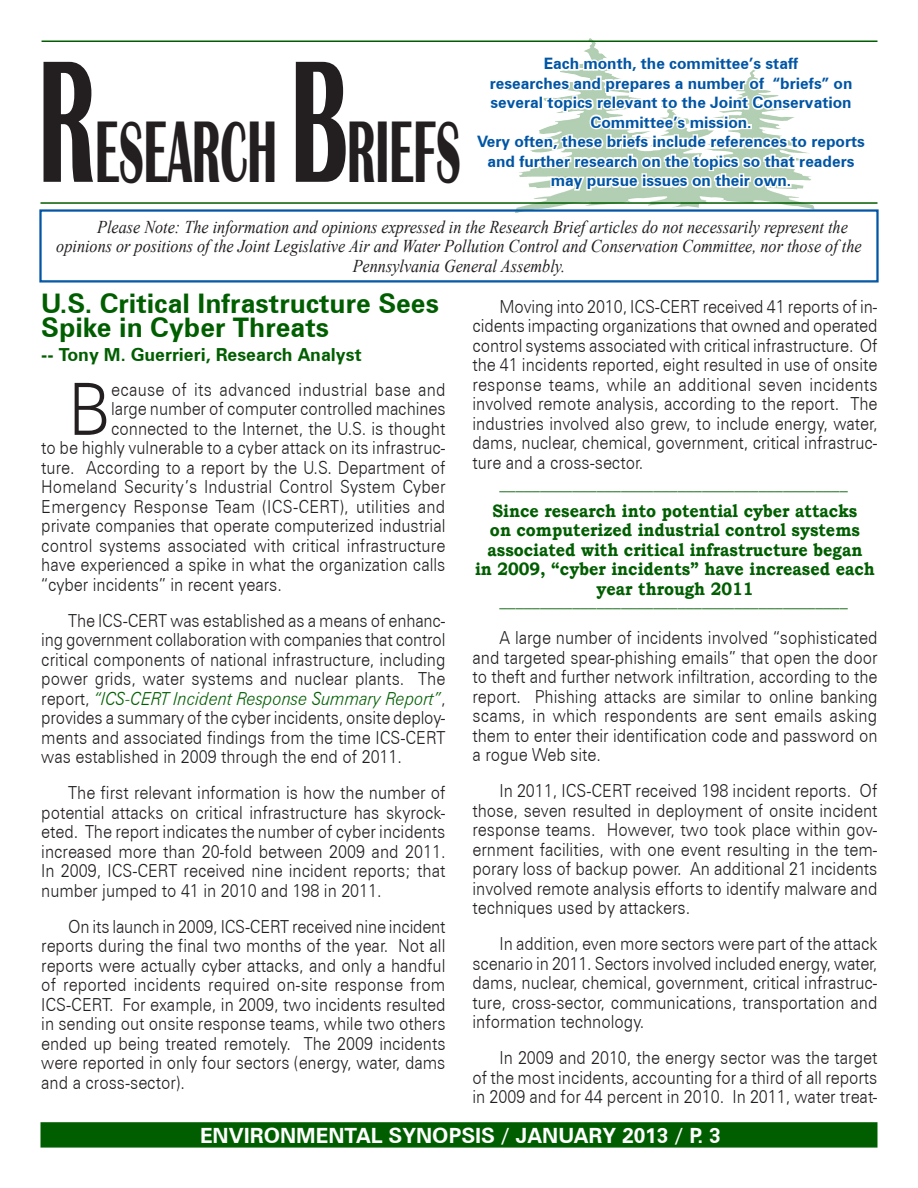
<style>
.page{position:relative;width:918px;height:1188px;background:#fff}
.page>*{position:absolute;margin:0;border:0;box-sizing:border-box;transform-origin:0 0}
.Headlines{font:700 90px "Britannic";color:#231f20;scale:.5 1}
.Body_text{font:300 72.15px "Zurich BT";color:#231f20;scale:.9 1}
.Subhead_1{font:700 27px/24px "Zurich BT";color:#005e00}
.Subhead_2{font:700 21px "Zurich BT";color:#fff}
.Body_text-2{font:300 18px/19.5px "Zurich BT";color:#231f20;text-align:justify;scale:.9 1}
.Body_text-3{font:italic 18px "Times New Roman";color:#231f20;scale:.9 1}
.Drop_Boxes{font:700 18px/19.5px "Bookman Old Style";color:#005e00;scale:.9 1}
.Body_text-4{font:300 18px "Zurich BT";color:#005e00;scale:.9 1}
.Body_text-5{font:300 18px "Zurich BT";letter-spacing:.02em;color:#231f20;scale:.9 1}
.Subhead_2-2{font:700 18px "Zurich BT";color:#005e00}
.Subhead_2-3{font:700 15.75px/19.5px "Zurich BT";color:#0155a5;text-align:center}
.s1{font-size:180px}
.s2{font-style:italic;color:#005e00}
</style>
<div class="page">
<img style="left:584px;top:38px;width:8px;height:16px">
<div style="left:40px;top:1122px;width:838px;height:26px;background:#005e00;border:2px solid #005e00"></div>
<hr style="left:42px;top:40px;width:835px;height:2px;background:#005e00">
<hr style="left:40px;top:202px;width:838px;height:2px;background:#005e00">
<svg style="left:519px;top:54px;width:292px;height:142px"></svg>
<div style="left:40px;top:210px;width:838px;height:72px;border:1px solid #0155a5"></div>
<p class="Headlines" style="left:38px;top:101px;width:846px"><span class="s1">R</span>ESEARCH <span class="s1">B</span>RIEFS</p>
<p class="Subhead_2-3" style="left:544px;top:53px;width:256px">Each month, the committee’s staff</p>
<p class="Subhead_2-3" style="left:490px;top:72px;width:364px">researches and prepares a number of “briefs” on several topics relevant to the Joint Conservation<br>Committee’s mission.</p>
<p class="Subhead_2-3" style="left:477px;top:131px;width:390px">Very often, these briefs include references to reports and further research on the topics so that readers may pursue issues on their own.</p>
<p class="Body_text-3" style="left:97px;top:214px;width:836px">Please Note: The information and opinions expressed in the Research Brief articles do not necessarily represent the</p>
<p class="Body_text-3" style="left:56px;top:234px;width:896px">opinions or positions of the Joint Legislative Air and Water Pollution Control and Conservation Committee, nor those of the</p>
<p class="Body_text-3" style="left:353px;top:253px;width:238px">Pennsylvania General Assembly.</p>
<p class="Subhead_1" style="left:41px;top:290px;width:399px">U.S. Critical Infrastructure Sees<br>Spike in Cyber Threats</p>
<p class="Subhead_2-2" style="left:41px;top:342px;width:322px">-- Tony M. Guerrieri, Research Analyst</p>
<p class="Body_text" style="left:68px;top:365px;width:49px">B</p>
<p class="Body_text-5" style="left:111px;top:379px;width:373px">ecause of its advanced industrial base and</p>
<p class="Body_text-2" style="left:472px;top:296px;width:452px;text-indent:27px">Moving into 2010, ICS-CERT received 41 reports of in&shy;cidents impacting organizations that owned and operated control systems associated with critical infrastructure. Of the 41 incidents reported, eight resulted in use of onsite response teams, while an additional seven incidents involved remote analysis, according to the report. The industries involved also grew, to include energy, water, dams, nuclear, chemical, government, critical infrastruc&shy;ture and a cross-sector.</p>
<p class="Body_text-4" style="left:500px;top:471px;width:388px">___________________________________________</p>
<p class="Drop_Boxes" style="left:493px;top:500px;width:407px">Since research into potential cyber attacks</p>
<p class="Drop_Boxes" style="left:488px;top:520px;width:418px">on computerized industrial control systems associated with critical infrastructure began</p>
<p class="Drop_Boxes" style="left:475px;top:559px;width:446px;text-align:center">in 2009, “cyber incidents” have increased each year through 2011</p>
<p class="Body_text-4" style="left:500px;top:588px;width:388px">___________________________________________</p>
<p class="Body_text-2" style="left:472px;top:628px;width:452px;text-indent:27px">A large number of incidents involved “sophisticated and targeted spear-phishing emails” that open the door to theft and further network infiltration, according to the report. Phishing attacks are similar to online banking scams, in which respondents are sent emails asking them to enter their identification code and password on a rogue Web site.</p>
<p class="Body_text-2" style="left:472px;top:781px;width:452px;text-indent:27px">In 2011, ICS-CERT received 198 incident reports. Of those, seven resulted in deployment of onsite incident response teams. However, two took place within gov&shy;ernment facilities, with one event resulting in the tem&shy;porary loss of backup power. An additional 21 incidents involved remote analysis efforts to identify malware and techniques used by attackers.</p>
<p class="Body_text-2" style="left:472px;top:934px;width:452px;text-indent:27px">In addition, even more sectors were part of the attack scenario in 2011. Sectors involved included energy, water, dams, nuclear, chemical, government, critical infrastruc&shy;ture, cross-sector, communications, transportation and information technology.</p>
<p class="Body_text-2" style="left:472px;top:1048px;width:452px;text-indent:27px">In 2009 and 2010, the energy sector was the target of the most incidents, accounting for a third of all reports in 2009 and for 44 percent in 2010. In 2011, water treat-</p>
<p class="Body_text-2" style="left:111px;top:399px;width:373px">large number of computer controlled machines</p>
<p class="Body_text-2" style="left:111px;top:419px;width:373px">connected to the Internet, the U.S. is thought</p>
<p class="Body_text-2" style="left:41px;top:438px;width:451px">to be highly vulnerable to a cyber attack on its infrastruc-</p>
<p class="Body_text-2" style="left:41px;top:458px;width:451px">ture. According to a report by the U.S. Department of</p>
<p class="Body_text-2" style="left:41px;top:477px;width:451px">Homeland Security’s Industrial Control System Cyber</p>
<p class="Body_text-5" style="left:41px;top:496px;width:451px">Emergency Response Team (ICS-CERT), utilities and</p>
<p class="Body_text-2" style="left:41px;top:516px;width:451px">private companies that operate computerized industrial</p>
<p class="Body_text-2" style="left:41px;top:536px;width:450px">control systems associated with critical infrastructure</p>
<p class="Body_text-2" style="left:41px;top:555px;width:451px">have experienced a spike in what the organization calls</p>
<p class="Body_text-2" style="left:41px;top:575px;width:269px">“cyber incidents” in recent years.</p>
<p class="Body_text-2" style="left:41px;top:611px;width:451px;text-indent:27px">The ICS-CERT was established as a means of enhanc&shy;ing government collaboration with companies that control critical components of national infrastructure, including power grids, water systems and nuclear plants. The report, <span class="s2">“ICS-CERT Incident Response Summary Report”</span>, provides a summary of the cyber incidents, onsite deploy&shy;ments and associated findings from the time ICS-CERT was established in 2009 through the end of 2011.</p>
<p class="Body_text-2" style="left:41px;top:783px;width:451px;text-indent:27px">The first relevant information is how the number of potential attacks on critical infrastructure has skyrock&shy;eted. The report indicates the number of cyber incidents increased more than 20-fold between 2009 and 2011.<br>In 2009, ICS-CERT received nine incident reports; that number jumped to 41 in 2010 and 198 in 2011.</p>
<p class="Body_text-2" style="left:41px;top:917px;width:451px;text-indent:27px">On its launch in 2009, ICS-CERT received nine incident reports during the final two months of the year. Not all reports were actually cyber attacks, and only a handful of reported incidents required on-site response from ICS-CERT. For example, in 2009, two incidents resulted in sending out onsite response teams, while two others ended up being treated remotely. The 2009 incidents were reported in only four sectors (energy, water, dams and a cross-sector).</p>
<p class="Subhead_2" style="left:200px;top:1120px;width:522px">ENVIRONMENTAL SYNOPSIS / JANUARY 2013 / P. 3</p>
</div>
